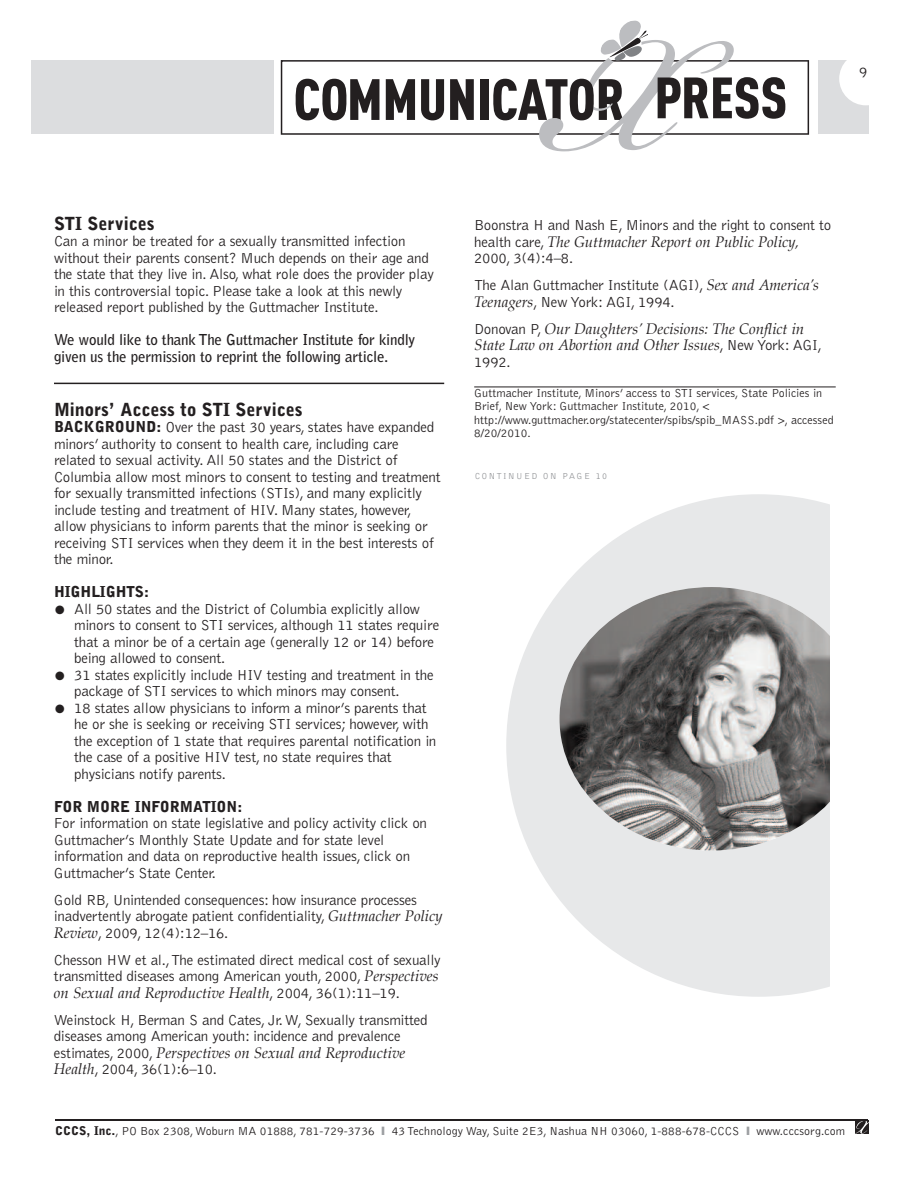
<style>
.page{position:relative;width:918px;height:1188px;background:#fff}
.page>*{position:absolute;margin:0;border:0;box-sizing:border-box;transform-origin:0 0}
.t1{font:900 18px "Bell Gothic BT";color:#231f20}
.t2{font:300 15px/16.5px "Bell Gothic";letter-spacing:-.015em;color:#231f20}
.t3{font:italic 15px/16.5px "Palatino";color:#231f20}
.t4{font:700 15px/16.5px "Bell Gothic";letter-spacing:-.015em;color:#231f20}
.t5{font:900 15px "Bell Gothic BT";color:#231f20}
.t6{font:300 12px/13.5px "Bell Gothic";color:#231f20}
.t7{font:9px "Bell Gothic BT";letter-spacing:.165em;color:#939598}
.s1{font-family:"Bell Gothic BT";font-weight:900}
.s2{font-family:"Palatino";font-weight:400;font-style:italic}
.s3{font-family:"Bell Gothic";font-weight:300;font-style:normal}
.s4{color:#9d9fa2}
</style>
<div class="page">
<div style="left:31px;top:61px;width:242px;height:73px;background:#dcdddf"></div>
<div style="left:818px;top:61px;width:50px;height:73px;background:#dcdddf"></div>
<div style="left:839px;top:52px;width:54px;height:53px;background:#fff;border-radius:50%"></div>
<svg style="left:281px;top:20px;width:528px;height:131px"></svg>
<div style="left:855px;top:1120px;width:14px;height:14px;background:#231f20"></div>
<svg style="left:855px;top:1121px;width:14px;height:13px"></svg>
<hr style="left:55px;top:1119px;width:812px;height:2px;background:#231f20">
<hr style="left:54px;top:383px;width:390px;height:1px;background:#231f20">
<hr style="left:474px;top:387px;width:362px;height:1px;background:#231f20">
<svg style="left:506px;top:494px;width:324px;height:503px;fill:#e7e8e9"></svg>
<img style="left:560px;top:587px;width:304px;height:263px;border-radius:50%">
<div style="left:830px;top:459px;width:88px;height:629px;background:#fff"></div>
<p class="t2" style="left:859px;top:65px;width:10px">9</p>
<p class="t1" style="left:54px;top:216px;width:102px">STI Services</p>
<p class="t2" style="left:54px;top:234px;width:382px">Can a minor be treated for a sexually transmitted infection without their parents consent? Much depends on their age and the state that they live in. Also, what role does the provider play in this controversial topic. Please take a look at this newly released report published by the Guttmacher Institute.</p>
<p class="t4" style="left:54px;top:332px;width:363px">We would like to thank The Guttmacher Institute for kindly given us the permission to reprint the following article.</p>
<p class="t1" style="left:54px;top:402px;width:250px">Minors’ Access to STI Services</p>
<p class="t2" style="left:54px;top:420px;width:388px"><span class="s1">BACKGROUND:</span> Over the past 30 years, states have expanded minors’ authority to consent to health care, including care related to sexual activity. All 50 states and the District of Columbia allow most minors to consent to testing and treatment for sexually transmitted infections (STIs), and many explicitly include testing and treatment of HIV. Many states, however, allow physicians to inform parents that the minor is seeking or receiving STI services when they deem it in the best interests of the minor.</p>
<p class="t5" style="left:54px;top:586px;width:97px">HIGHLIGHTS:</p>
<p class="t2" style="left:74px;top:601px;width:367px;text-indent:-19px">● All 50 states and the District of Columbia explicitly allow minors to consent to STI services, although 11 states require that a minor be of a certain age (generally 12 or 14) before being allowed to consent.</p>
<p class="t2" style="left:74px;top:667px;width:361px;text-indent:-19px">● 31 states explicitly include HIV testing and treatment in the package of STI services to which minors may consent.</p>
<p class="t2" style="left:74px;top:700px;width:364px;text-indent:-19px">● 18 states allow physicians to inform a minor’s parents that he or she is seeking or receiving STI services; however, with the exception of 1 state that requires parental notification in the case of a positive HIV test, no state requires that physicians notify parents.</p>
<p class="t5" style="left:54px;top:801px;width:190px">FOR MORE INFORMATION:</p>
<p class="t2" style="left:54px;top:816px;width:375px">For information on state legislative and policy activity click on Guttmacher’s Monthly State Update and for state level information and data on reproductive health issues, click on Guttmacher’s State Center.</p>
<p class="t2" style="left:54px;top:892px;width:390px">Gold RB, Unintended consequences: how insurance processes inadvertently abrogate patient confidentiality, <span class="s2">Guttmacher Policy<br>Review</span>, 2009, 12(4):12–16.</p>
<p class="t2" style="left:54px;top:952px;width:388px">Chesson HW et al.,The estimated direct medical cost of sexually transmitted diseases among American youth, 2000, <span class="s2">Perspectives</span></p>
<p class="t3" style="left:54px;top:985px;width:347px">on Sexual and Reproductive Health<span class="s3">, 2004, 36(1):11–19.</span></p>
<p class="t2" style="left:54px;top:1012px;width:375px">Weinstock H, Berman S and Cates, Jr.W, Sexually transmitted diseases among American youth: incidence and prevalence</p>
<p class="t3" style="left:54px;top:1045px;width:353px"><span class="s3">estimates, 2000,</span> Perspectives on Sexual and Reproductive</p>
<p class="t2" style="left:54px;top:1062px;width:165px"><span class="s2">Health</span>, 2004, 36(1):6–10.</p>
<p class="t2" style="left:474px;top:218px;width:359px">Boonstra H and Nash E, Minors and the right to consent to</p>
<p class="t3" style="left:474px;top:235px;width:326px"><span class="s3">health care,</span> The Guttmacher Report on Public Policy,</p>
<p class="t2" style="left:474px;top:246px;width:346px;line-height:27px">2000, 3(4):4–8.<br>The Alan Guttmacher Institute (AGI), <span class="s2">Sex and America’s</span></p>
<p class="t2" style="left:474px;top:294px;width:202px"><span class="s2">Teenagers</span>, New York: AGI, 1994.</p>
<p class="t3" style="left:474px;top:322px;width:349px"><span class="s3">Donovan P,</span> Our Daughters’ Decisions: The Conflict in<br>State Law on Abortion and Other Issues<span class="s3">, New York: AGI,</span></p>
<p class="t2" style="left:474px;top:354px;width:38px">1992.</p>
<p class="t6" style="left:474px;top:387px;width:361px">Guttmacher Institute, Minors’ access to STI services, State Policies in Brief, New York: Guttmacher Institute, 2010, &lt; http://www.guttmacher.org/statecenter/spibs/spib_MASS.pdf &gt;, accessed 8/20/2010.</p>
<p class="t7" style="left:475px;top:472px;width:134px">CONTINUED ON PAGE 10</p>
<p class="t6" style="left:55px;top:1124px;width:792px"><span class="s1">CCCS, Inc.</span>, PO Box 2308,Woburn MA 01888, 781-729-3736 <span class="s4">❙</span> 43 Technology Way, Suite 2E3, Nashua NH 03060, 1-888-678-CCCS <span class="s4">❙</span> www.cccsorg.com</p>
</div>
